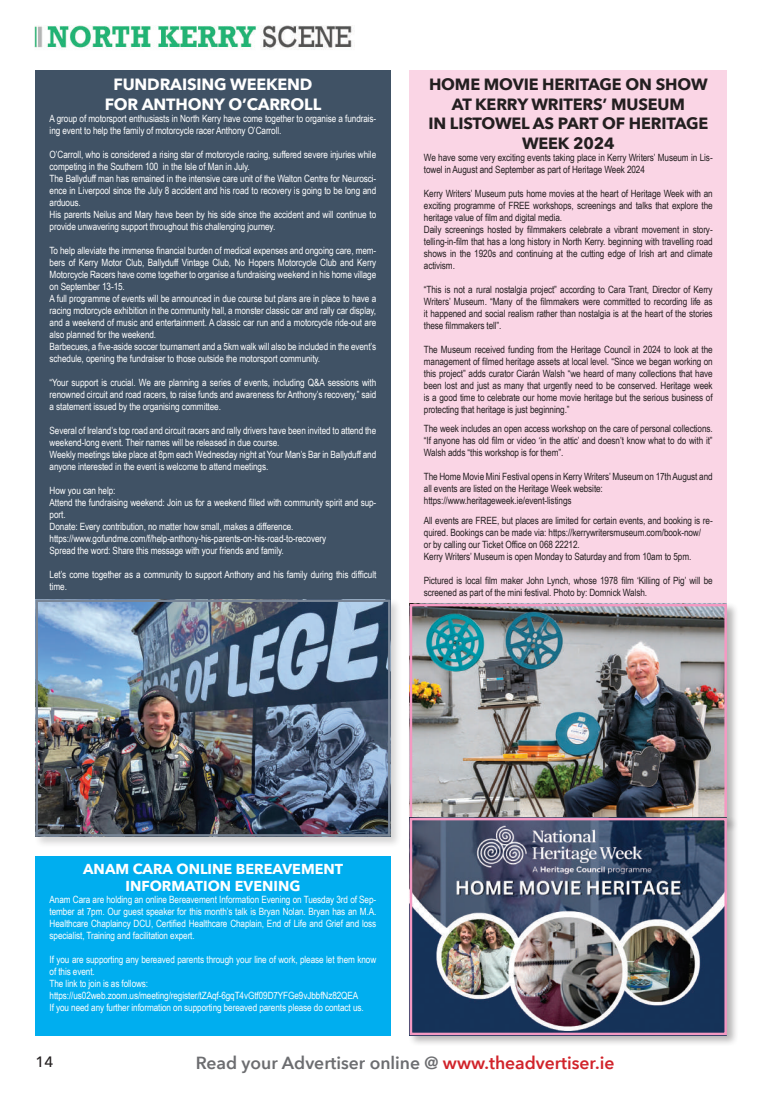
<style>
.page{position:relative;width:762px;height:1099px;background:#fff}
.page>*{position:absolute;margin:0;border:0;box-sizing:border-box;transform-origin:0 0}
.t1{font:600 17.5px "Avenir Next";color:#6c6d70}
.t2{font:700 16.25px/19.5px "Avenir Next";letter-spacing:-.01em;color:#231f20;text-align:center}
.t3{font:700 16.25px/19.5px "Avenir Next";letter-spacing:-.01em;color:#fff;text-align:center}
.t4{font:500 15px "Avenir Next";color:#231f20}
.t5{font:700 14.38px/17.2px "Avenir Next";color:#fff;text-align:center}
.t6{font:10px/12px "Arial Narrow";letter-spacing:-.01em;color:#fff}
.t7{font:10px/12px "Arial Narrow";letter-spacing:-.01em;color:#231f20}
.s1{color:#d1232a}
</style>
<div class="page">
<div style="left:35px;top:70px;width:355px;height:533px;background:#405265"></div>
<img style="left:34px;top:25px;width:319px;height:25px">
<div style="left:410px;top:70px;width:317px;height:965px;background:#fad5e5"></div>
<div style="left:34px;top:597px;width:369px;height:251px;background:#231f20;opacity:.2"></div>
<img style="left:38px;top:602px;width:349px;height:231px">
<div style="left:35px;top:599px;width:355px;height:237px;border:2px solid #788596"></div>
<div style="left:408px;top:602px;width:330px;height:231px;background:#231f20;opacity:.33"></div>
<img style="left:413px;top:607px;width:311px;height:209px">
<div style="left:410px;top:604px;width:317px;height:217px;border:2px solid #f499c2"></div>
<div style="left:35px;top:856px;width:355px;height:179px;background:#00aeef"></div>
<div style="left:408px;top:816px;width:330px;height:230px;background:#231f20;opacity:.33"></div>
<img style="left:413px;top:820px;width:311px;height:212px">
<div style="left:410px;top:817px;width:317px;height:218px;border:2px solid #f499c2"></div>
<h2 class="t3" style="left:105px;top:74px;width:218px">FUNDRAISING WEEKEND<br>FOR ANTHONY O’CARROLL</h2>
<p class="t6" style="left:50px;top:112px;width:328px">A group of motorsport enthusiasts in North Kerry have come together to organise a fundrais&shy;ing event to help the family of motorcycle racer Anthony O’Carroll.</p>
<p class="t6" style="left:50px;top:148px;width:328px">O’Carroll, who is considered a rising star of motorcycle racing, suffered severe injuries while competing in the Southern 100 in the Isle of Man in July.<br>The Ballyduff man has remained in the intensive care unit of the Walton Centre for Neurosci&shy;ence in Liverpool since the July 8 accident and his road to recovery is going to be long and arduous.<br>His parents Neilus and Mary have been by his side since the accident and will continue to provide unwavering support throughout this challenging journey.</p>
<p class="t6" style="left:50px;top:244px;width:328px">To help alleviate the immense financial burden of medical expenses and ongoing care, mem&shy;bers of Kerry Motor Club, Ballyduff Vintage Club, No Hopers Motorcycle Club and Kerry Motorcycle Racers have come together to organise a fundraising weekend in his home village on September 13-15.<br>A full programme of events will be announced in due course but plans are in place to have a racing motorcycle exhibition in the community hall, a monster classic car and rally car display, and a weekend of music and entertainment. A classic car run and a motorcycle ride-out are also planned for the weekend.<br>Barbecues, a five-aside soccer tournament and a 5km walk will also be included in the event’s schedule, opening the fundraiser to those outside the motorsport community.</p>
<p class="t6" style="left:50px;top:376px;width:328px;text-align:justify">“Your support is crucial. We are planning a series of events, including Q&amp;A sessions with renowned circuit and road racers, to raise funds and awareness for Anthony’s recovery,” said a statement issued by the organising committee.</p>
<p class="t6" style="left:50px;top:424px;width:328px">Several of Ireland’s top road and circuit racers and rally drivers have been invited to attend the weekend-long event. Their names will be released in due course.<br>Weekly meetings take place at 8pm each Wednesday night at Your Man’s Bar in Ballyduff and anyone interested in the event is welcome to attend meetings.</p>
<p class="t6" style="left:50px;top:484px;width:328px">How you can help:<br>Attend the fundraising weekend: Join us for a weekend filled with community spirit and sup&shy;port.<br>Donate: Every contribution, no matter how small, makes a difference. https://www.gofundme.com/f/help-anthony-his-parents-on-his-road-to-recovery<br>Spread the word: Share this message with your friends and family.</p>
<p class="t6" style="left:50px;top:568px;width:328px">Let’s come together as a community to support Anthony and his family during this difficult time.</p>
<h2 class="t2" style="left:428px;top:74px;width:281px">HOME MOVIE HERITAGE ON SHOW<br>AT KERRY WRITERS’ MUSEUM<br>IN LISTOWEL AS PART OF HERITAGE<br>WEEK 2024</h2>
<p class="t7" style="left:424px;top:151px;width:290px">We have some very exciting events taking place in Kerry Writers’ Museum in Lis&shy;towel in August and September as part of Heritage Week 2024</p>
<p class="t7" style="left:424px;top:187px;width:290px">Kerry Writers’ Museum puts home movies at the heart of Heritage Week with an exciting programme of FREE workshops, screenings and talks that explore the heritage value of film and digital media.<br>Daily screenings hosted by filmmakers celebrate a vibrant movement in story&shy;telling-in-film that has a long history in North Kerry. beginning with travelling road shows in the 1920s and continuing at the cutting edge of Irish art and climate activism.</p>
<p class="t7" style="left:424px;top:283px;width:290px;text-align:justify">“This is not a rural nostalgia project” according to Cara Trant, Director of Kerry Writers’ Museum. “Many of the filmmakers were committed to recording life as it happened and social realism rather than nostalgia is at the heart of the stories these filmmakers tell”.</p>
<p class="t7" style="left:424px;top:343px;width:290px;text-align:justify">The Museum received funding from the Heritage Council in 2024 to look at the management of filmed heritage assets at local level. “Since we began working on this project” adds curator Ciarán Walsh “we heard of many collections that have been lost and just as many that urgently need to be conserved. Heritage week is a good time to celebrate our home movie heritage but the serious business of protecting that heritage is just beginning.”</p>
<p class="t7" style="left:424px;top:422px;width:290px;text-align:justify">The week includes an open access workshop on the care of personal collections. “If anyone has old film or video ‘in the attic’ and doesn’t know what to do with it” Walsh adds “this workshop is for them”.</p>
<p class="t7" style="left:424px;top:470px;width:290px">The Home Movie Mini Festival opens in Kerry Writers’ Museum on 17th August and all events are listed on the Heritage Week website: https://www.heritageweek.ie/event-listings</p>
<p class="t7" style="left:424px;top:514px;width:290px">All events are FREE, but places are limited for certain events, and booking is re&shy;quired. Bookings can be made via: https://kerrywritersmuseum.com/book-now/<br>or by calling our Ticket Office on 068 22212.<br>Kerry Writers’ Museum is open Monday to Saturday and from 10am to 5pm.</p>
<p class="t7" style="left:424px;top:574px;width:290px">Pictured is local film maker John Lynch, whose 1978 film ‘Killing of Pig’ will be screened as part of the mini festival. Photo by: Domnick Walsh.</p>
<h3 class="t5" style="left:83px;top:860px;width:261px">ANAM CARA ONLINE BEREAVEMENT<br>INFORMATION EVENING</h3>
<p class="t6" style="left:50px;top:893px;width:328px;text-align:justify">Anam Cara are holding an online Bereavement Information Evening on Tuesday 3rd of Sep&shy;tember at 7pm. Our guest speaker for this month’s talk is Bryan Nolan. Bryan has an M.A.<br>Healthcare Chaplaincy DCU, Certified Healthcare Chaplain, End of Life and Grief and loss specialist, Training and facilitation expert.</p>
<p class="t6" style="left:50px;top:953px;width:328px">If you are supporting any bereaved parents through your line of work, please let them know of this event.<br>The link to join is as follows: https://us02web.zoom.us/meeting/register/tZAqf-6gqT4vGtf09D7YFGe9vJbbfNz82QEA<br>If you need any further information on supporting bereaved parents please do contact us.</p>
<h3 class="t4" style="left:35px;top:1048px;width:19px">14</h3>
<h1 class="t1" style="left:196px;top:1047px;width:420px">Read your Advertiser online @ <span class="s1">www.theadvertiser.ie</span></h1>
</div>
